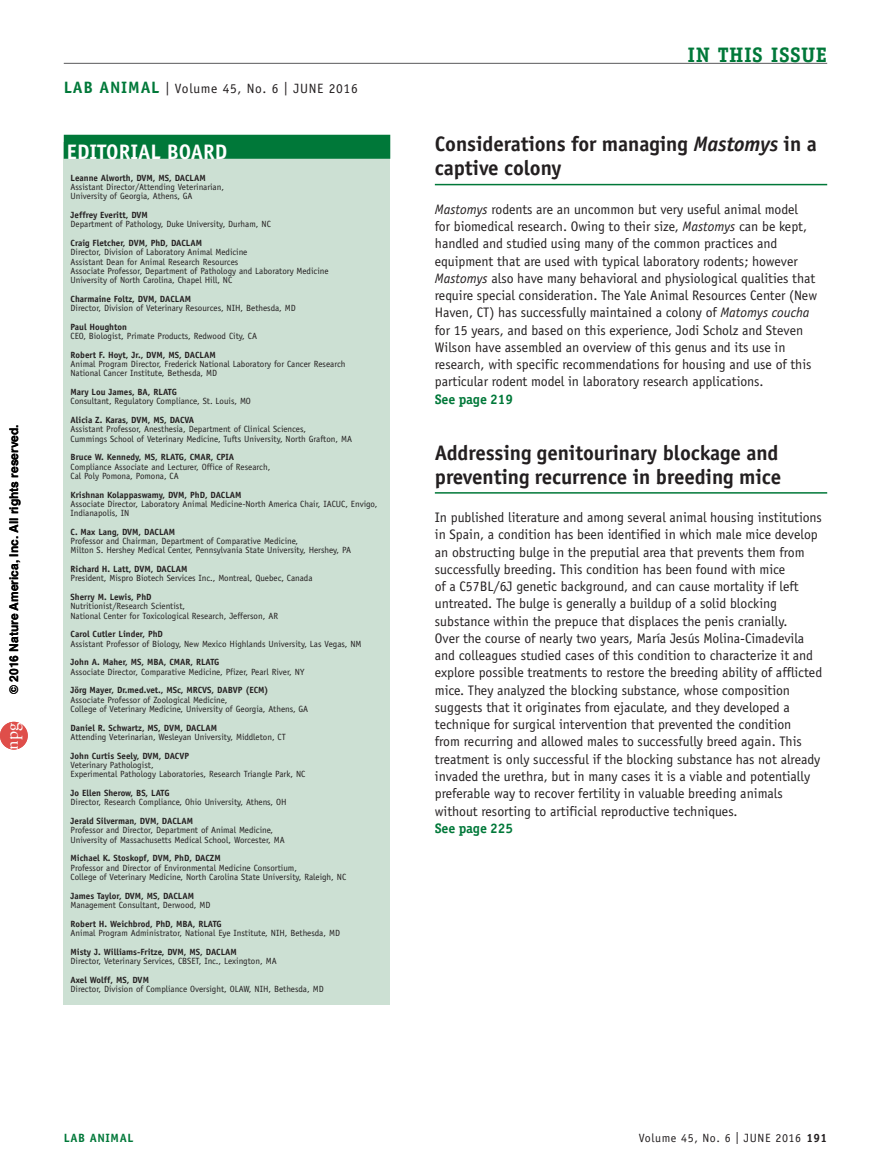
<style>
.page{position:relative;width:891px;height:1175px;background:#fff}
.page>*{position:absolute;margin:0;border:0;box-sizing:border-box;transform-origin:0 0}
.t1{font:700 21px/24px "Officina Sans Std";letter-spacing:-.005em;color:#231f20}
.t2{font:700 21px "Officina Sans Std";color:#fff}
.t3{font:700 21px "Officina Serif Std";letter-spacing:.025em;color:#007839}
.t4{font:18px "Adobe Garamond Pro";color:#fff}
.t5{font:13.8px/17.2px "Officina Sans Std";color:#231f20}
.t6{font:700 13.8px "Officina Serif Std";letter-spacing:-.01em;color:#007839}
.t7{font:13.5px "Officina Sans Std";letter-spacing:.05em;color:#231f20}
.t8{font:700 12px "Helvetica";color:#000}
.t9{font:12px "Officina Sans Std";letter-spacing:.05em;color:#231f20}
.t10{font:700 12px "Officina Sans Std";letter-spacing:.05em;color:#007839}
.t11{font:9px/9.1px "Officina Sans Std";color:#231f20}
.t12{font:700 9px "Officina Sans Std";color:#231f20}
.s1{font-family:"Arial"}
.s2{font-weight:700;font-size:16.5px;color:#007839}
.s3{font-style:italic}
.s4{font-family:"Officina Serif Std";font-weight:700}
</style>
<div class="page">
<div style="left:64px;top:142px;width:326px;height:862px;background:#cce0d3"></div>
<div style="left:64px;top:135px;width:326px;height:24px;background:#007839"></div>
<hr style="left:435px;top:184px;width:392px;height:1px;background:#007839">
<hr style="left:435px;top:492px;width:392px;height:1px;background:#007839">
<hr style="left:64px;top:63px;width:763px;height:1px;background:#58595b">
<div style="left:0;top:722px;width:28px;height:27px;background:#df4e4a;border-radius:50%"></div>
<h3 class="t8" style="left:4px;top:693px;width:271px;rotate:-90deg">© 201<span class="s1">6</span> Nature America, Inc. All rights reserved.</h3>
<h2 class="t4" style="left:1px;top:749px;width:28px;rotate:-90deg">npg</h2>
<h3 class="t7" style="left:64px;top:81px;width:296px"><span class="s2">LAB ANIMAL</span> | Volume 45, No. 6 | JUNE 2016</h3>
<h1 class="t2" style="left:67px;top:139px;width:162px">EDITORIAL BOARD</h1>
<p class="t12" style="left:71px;top:172px;width:137px">Leanne Alworth, DVM, MS, DACLAM</p>
<p class="t11" style="left:71px;top:182px;width:155px">Assistant Director/Attending Veterinarian,<br>University of Georgia, Athens, GA</p>
<p class="t12" style="left:71px;top:209px;width:79px">Jeffrey Everitt, DVM</p>
<p class="t11" style="left:71px;top:220px;width:202px">Department of Pathology, Duke University, Durham, NC</p>
<p class="t12" style="left:71px;top:237px;width:133px">Craig Fletcher, DVM, PhD, DACLAM</p>
<p class="t11" style="left:71px;top:247px;width:259px">Director, Division of Laboratory Animal Medicine<br>Assistant Dean for Animal Research Resources<br>Associate Professor, Department of Pathology and Laboratory Medicine University of North Carolina, Chapel Hill, NC</p>
<p class="t12" style="left:71px;top:293px;width:122px">Charmaine Foltz, DVM, DACLAM</p>
<p class="t11" style="left:71px;top:303px;width:227px">Director, Division of Veterinary Resources, NIH, Bethesda, MD</p>
<p class="t12" style="left:71px;top:321px;width:58px">Paul Houghton</p>
<p class="t11" style="left:71px;top:331px;width:188px">CEO, Biologist, Primate Products, Redwood City, CA</p>
<p class="t12" style="left:71px;top:349px;width:147px">Robert F. Hoyt, Jr., DVM, MS, DACLAM</p>
<p class="t11" style="left:71px;top:359px;width:277px">Animal Program Director, Frederick National Laboratory for Cancer Research<br>National Cancer Institute, Bethesda, MD</p>
<p class="t12" style="left:71px;top:386px;width:108px">Mary Lou James, BA, RLATG</p>
<p class="t11" style="left:71px;top:397px;width:182px">Consultant, Regulatory Compliance, St. Louis, MO</p>
<p class="t12" style="left:71px;top:414px;width:125px">Alicia Z. Karas, DVM, MS, DACVA</p>
<p class="t11" style="left:71px;top:425px;width:283px">Assistant Professor, Anesthesia, Department of Clinical Sciences,<br>Cummings School of Veterinary Medicine, Tufts University, North Grafton, MA</p>
<p class="t12" style="left:71px;top:451px;width:165px">Bruce W. Kennedy, MS, RLATG, CMAR, CPIA</p>
<p class="t11" style="left:71px;top:462px;width:201px">Compliance Associate and Lecturer, Office of Research,<br>Cal Poly Pomona, Pomona, CA</p>
<p class="t12" style="left:71px;top:489px;width:173px">Krishnan Kolappaswamy, DVM, PhD, DACLAM</p>
<p class="t11" style="left:71px;top:499px;width:309px">Associate Director, Laboratory Animal Medicine-North America Chair, IACUC, Envigo,<br>Indianapolis, IN</p>
<p class="t12" style="left:71px;top:526px;width:106px">C. Max Lang, DVM, DACLAM</p>
<p class="t11" style="left:71px;top:536px;width:282px">Professor and Chairman, Department of Comparative Medicine,<br>Milton S. Hershey Medical Center, Pennsylvania State University, Hershey, PA</p>
<p class="t12" style="left:71px;top:563px;width:118px">Richard H. Latt, DVM, DACLAM</p>
<p class="t11" style="left:71px;top:574px;width:243px">President, Mispro Biotech Services Inc., Montreal, Quebec, Canada</p>
<p class="t12" style="left:71px;top:591px;width:82px">Sherry M. Lewis, PhD</p>
<p class="t11" style="left:71px;top:601px;width:209px">Nutritionist/Research Scientist,<br>National Center for Toxicological Research, Jefferson, AR</p>
<p class="t12" style="left:71px;top:628px;width:94px">Carol Cutler Linder, PhD</p>
<p class="t11" style="left:71px;top:639px;width:293px">Assistant Professor of Biology, New Mexico Highlands University, Las Vegas, NM</p>
<p class="t12" style="left:71px;top:657px;width:150px">John A. Maher, MS, MBA, CMAR, RLATG</p>
<p class="t11" style="left:71px;top:667px;width:235px">Associate Director, Comparative Medicine, Pfizer, Pearl River, NY</p>
<p class="t12" style="left:71px;top:685px;width:199px">Jörg Mayer, Dr.med.vet., MSc, MRCVS, DABVP (ECM)</p>
<p class="t11" style="left:71px;top:695px;width:239px">Associate Professor of Zoological Medicine,<br>College of Veterinary Medicine, University of Georgia, Athens, GA</p>
<p class="t12" style="left:71px;top:722px;width:148px">Daniel R. Schwartz, MS, DVM, DACLAM</p>
<p class="t11" style="left:71px;top:732px;width:217px">Attending Veterinarian, Wesleyan University, Middleton, CT</p>
<p class="t12" style="left:71px;top:750px;width:120px">John Curtis Seely, DVM, DACVP</p>
<p class="t11" style="left:71px;top:760px;width:236px">Veterinary Pathologist,<br>Experimental Pathology Laboratories, Research Triangle Park, NC</p>
<p class="t12" style="left:71px;top:787px;width:101px">Jo Ellen Sherow, BS, LATG</p>
<p class="t11" style="left:71px;top:797px;width:218px">Director, Research Compliance, Ohio University, Athens, OH</p>
<p class="t12" style="left:71px;top:815px;width:124px">Jerald Silverman, DVM, DACLAM</p>
<p class="t11" style="left:71px;top:825px;width:216px">Professor and Director, Department of Animal Medicine,<br>University of Massachusetts Medical School, Worcester, MA</p>
<p class="t12" style="left:71px;top:852px;width:152px">Michael K. Stoskopf, DVM, PhD, DACZM</p>
<p class="t11" style="left:71px;top:863px;width:277px">Professor and Director of Environmental Medicine Consortium,<br>College of Veterinary Medicine, North Carolina State University, Raleigh, NC</p>
<p class="t12" style="left:71px;top:890px;width:125px">James Taylor, DVM, MS, DACLAM</p>
<p class="t11" style="left:71px;top:900px;width:142px">Management Consultant, Derwood, MD</p>
<p class="t12" style="left:71px;top:918px;width:153px">Robert H. Weichbrod, PhD, MBA, RLATG</p>
<p class="t11" style="left:71px;top:928px;width:271px">Animal Program Administrator, National Eye Institute, NIH, Bethesda, MD</p>
<p class="t12" style="left:71px;top:946px;width:168px">Misty J. Williams-Fritze, DVM, MS, DACLAM</p>
<p class="t11" style="left:71px;top:956px;width:208px">Director, Veterinary Services, CBSET, Inc., Lexington, MA</p>
<p class="t12" style="left:71px;top:974px;width:80px">Axel Wolff, MS, DVM</p>
<p class="t11" style="left:71px;top:984px;width:255px">Director, Division of Compliance Oversight, OLAW, NIH, Bethesda, MD</p>
<h1 class="t3" style="left:687px;top:41px;width:141px">IN THIS ISSUE</h1>
<h1 class="t1" style="left:435px;top:132px;width:383px">Considerations for managing <span class="s3">Mastomys</span> in a captive colony</h1>
<p class="t5" style="left:435px;top:201px;width:384px"><span class="s3">Mastomys</span> rodents are an uncommon but very useful animal model<br>for biomedical research. Owing to their size, <span class="s3">Mastomys</span> can be kept, handled and studied using many of the common practices and equipment that are used with typical laboratory rodents; however <span class="s3">Mastomys</span> also have many behavioral and physiological qualities that require special consideration. The Yale Animal Resources Center (New Haven, CT) has successfully maintained a colony of <span class="s3">Matomys coucha </span>for 15 years, and based on this experience, Jodi Scholz and Steven Wilson have assembled an overview of this genus and its use in research, with specific recommendations for housing and use of this particular rodent model in laboratory research applications.</p>
<h3 class="t6" style="left:435px;top:390px;width:80px">See page 219</h3>
<h1 class="t1" style="left:435px;top:440px;width:348px">Addressing genitourinary blockage and preventing recurrence in breeding mice</h1>
<p class="t5" style="left:435px;top:509px;width:389px">In published literature and among several animal housing institutions in Spain, a condition has been identified in which male mice develop an obstructing bulge in the preputial area that prevents them from successfully breeding. This condition has been found with mice<br>of a C57BL/6J genetic background, and can cause mortality if left untreated. The bulge is generally a buildup of a solid blocking substance within the prepuce that displaces the penis cranially.<br>Over the course of nearly two years, María Jesús Molina-Cimadevila and colleagues studied cases of this condition to characterize it and explore possible treatments to restore the breeding ability of afflicted mice. They analyzed the blocking substance, whose composition suggests that it originates from ejaculate, and they developed a technique for surgical intervention that prevented the condition<br>from recurring and allowed males to successfully breed again. This treatment is only successful if the blocking substance has not already invaded the urethra, but in many cases it is a viable and potentially preferable way to recover fertility in valuable breeding animals without resorting to artificial reproductive techniques.</p>
<h3 class="t6" style="left:435px;top:819px;width:80px">See page 225</h3>
<h3 class="t10" style="left:64px;top:1130px;width:71px">LAB ANIMAL</h3>
<h3 class="t9" style="left:639px;top:1131px;width:190px">Volume 45, No. 6 | JUNE 2016 <span class="s4">191</span></h3>
</div>
